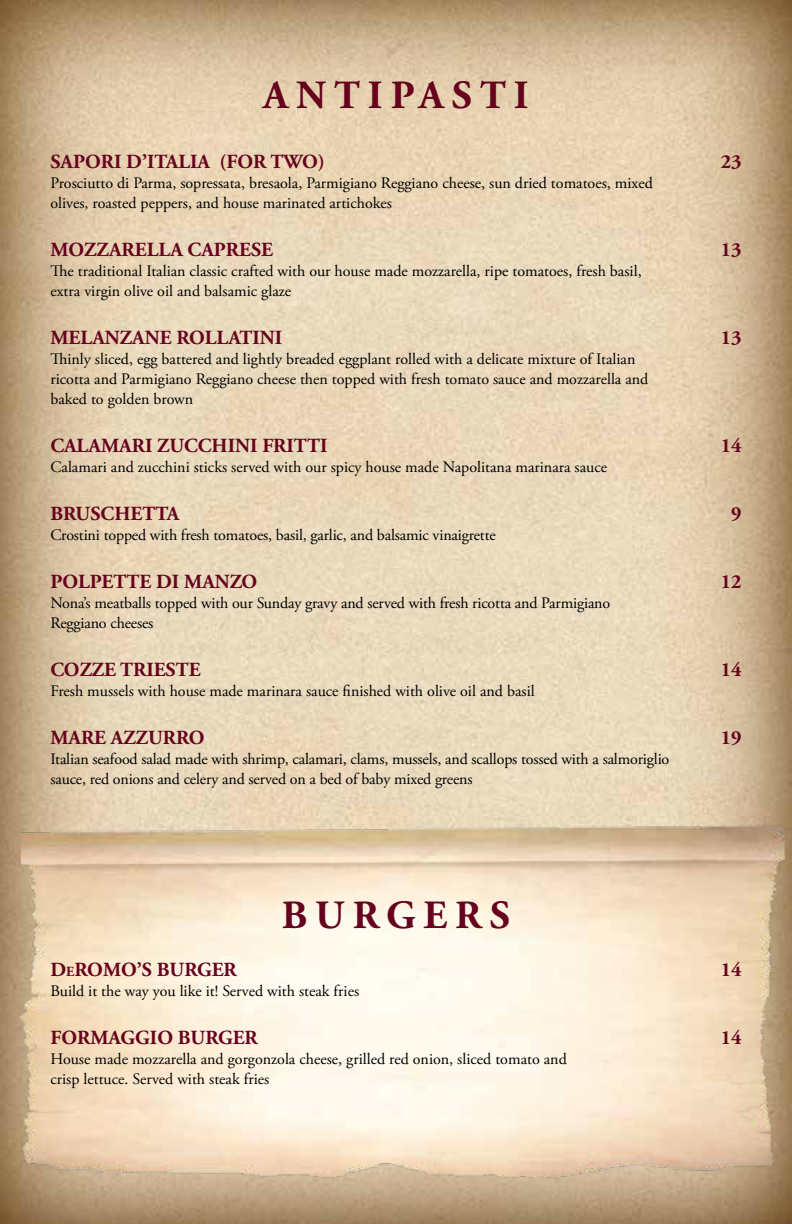
<style>
.page{position:relative;width:792px;height:1224px;background:#fff}
.page>*{position:absolute;margin:0;border:0;box-sizing:border-box;transform-origin:0 0}
.t1{font:700 40px "Adobe Garamond Pro";letter-spacing:.2em;color:#66021d}
.t2{font:700 20px "Adobe Garamond Pro";color:#66021d}
.t3{font:16px/20px "Adobe Garamond Pro";color:#000}
.s1{font-size:14px}
</style>
<div class="page">
<img style="left:0;top:0;width:792px;height:1224px">
<img style="left:0;top:815px;width:792px;height:383px">
<h1 class="t1" style="left:263px;top:72px;width:267px">ANTIPASTI</h1>
<p class="t2" style="left:50px;top:150px;width:276px">SAPORI D’ITALIA (FOR TWO)</p>
<p class="t2" style="left:721px;top:150px;width:22px">23</p>
<p class="t3" style="left:50px;top:174px;width:604px">Prosciutto di Parma, sopressata, bresaola, Parmigiano Reggiano cheese, sun dried tomatoes, mixed olives, roasted peppers, and house marinated artichokes</p>
<p class="t2" style="left:50px;top:238px;width:224px">MOZZARELLA CAPRESE</p>
<p class="t2" style="left:721px;top:238px;width:22px">13</p>
<p class="t3" style="left:50px;top:262px;width:593px">The traditional Italian classic crafted with our house made mozzarella, ripe tomatoes, fresh basil, extra virgin olive oil and balsamic glaze</p>
<p class="t2" style="left:50px;top:326px;width:233px">MELANZANE ROLLATINI</p>
<p class="t2" style="left:721px;top:326px;width:22px">13</p>
<p class="t3" style="left:50px;top:350px;width:600px">Thinly sliced, egg battered and lightly breaded eggplant rolled with a delicate mixture of Italian ricotta and Parmigiano Reggiano cheese then topped with fresh tomato sauce and mozzarella and baked to golden brown</p>
<p class="t2" style="left:50px;top:434px;width:279px">CALAMARI ZUCCHINI FRITTI</p>
<p class="t2" style="left:721px;top:434px;width:22px">14</p>
<p class="t3" style="left:50px;top:458px;width:558px">Calamari and zucchini sticks served with our spicy house made Napolitana marinara sauce</p>
<p class="t2" style="left:50px;top:502px;width:130px">BRUSCHETTA</p>
<p class="t2" style="left:731px;top:502px;width:12px">9</p>
<p class="t3" style="left:50px;top:526px;width:447px">Crostini topped with fresh tomatoes, basil, garlic, and balsamic vinaigrette</p>
<p class="t2" style="left:50px;top:570px;width:208px">POLPETTE DI MANZO</p>
<p class="t2" style="left:721px;top:570px;width:22px">12</p>
<p class="t3" style="left:50px;top:594px;width:561px">Nona’s meatballs topped with our Sunday gravy and served with fresh ricotta and Parmigiano<br>Reggiano cheeses</p>
<p class="t2" style="left:50px;top:658px;width:152px">COZZE TRIESTE</p>
<p class="t2" style="left:721px;top:658px;width:22px">14</p>
<p class="t3" style="left:50px;top:682px;width:486px">Fresh mussels with house made marinara sauce finished with olive oil and basil</p>
<p class="t2" style="left:50px;top:726px;width:156px">MARE AZZURRO</p>
<p class="t2" style="left:721px;top:726px;width:22px">19</p>
<p class="t3" style="left:50px;top:750px;width:621px">Italian seafood salad made with shrimp, calamari, clams, mussels, and scallops tossed with a salmoriglio sauce, red onions and celery and served on a bed of baby mixed greens</p>
<h1 class="t1" style="left:282px;top:892px;width:230px">BURGERS</h1>
<p class="t2" style="left:50px;top:958px;width:188px">D<span class="s1">e</span>ROMO’S BURGER</p>
<p class="t2" style="left:721px;top:958px;width:22px">14</p>
<p class="t3" style="left:50px;top:982px;width:310px">Build it the way you like it! Served with steak fries</p>
<p class="t2" style="left:50px;top:1026px;width:209px">FORMAGGIO BURGER</p>
<p class="t2" style="left:721px;top:1026px;width:22px">14</p>
<p class="t3" style="left:50px;top:1050px;width:518px">House made mozzarella and gorgonzola cheese, grilled red onion, sliced tomato and crisp lettuce. Served with steak fries</p>
</div>
